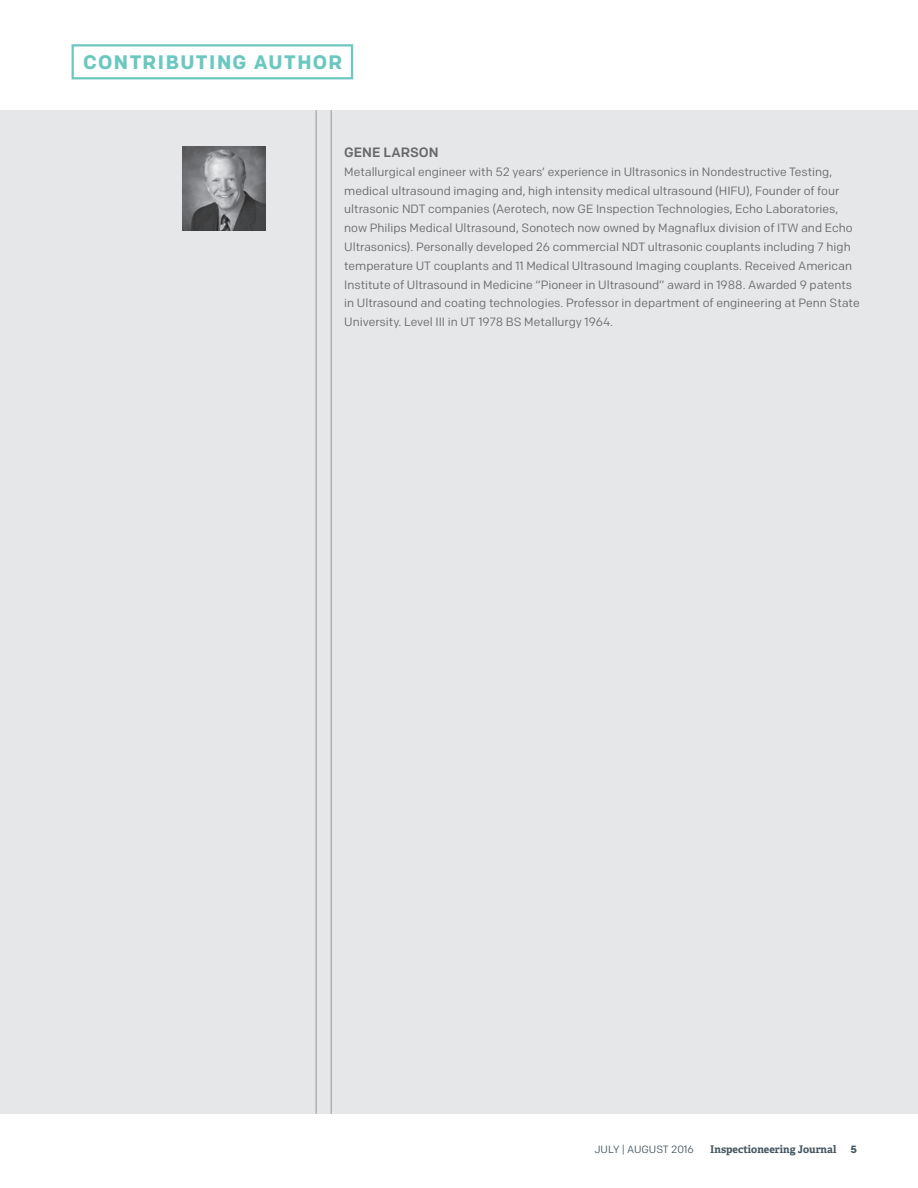
<style>
.page{position:relative;width:918px;height:1188px;background:#fff}
.page>*{position:absolute;margin:0;border:0;box-sizing:border-box;transform-origin:0 0}
.Page_section{font:700 19.5px "Colfax";letter-spacing:.07em;color:#6bc8c0}
.Author_Bio__Contribu{font:500 13.5px "Colfax";color:#69696c}
.Author_Bio__Contribu-2{font:12px/18.8px "Colfax";color:#69696c}
.t1{font:700 10.5px "Adelle";color:#45555f}
.t2{font:10.5px "Colfax";color:#45555f}
.t3{font:700 10.5px "Colfax";color:#45555f}
</style>
<div class="page">
<div style="left:0;top:110px;width:918px;height:1004px;background:#e6e7e9"></div>
<hr style="left:316px;top:110px;width:1px;height:1004px;background:#939598">
<hr style="left:331px;top:110px;width:1px;height:1004px;background:#939598">
<img style="left:182px;top:147px;width:84px;height:84px">
<div style="left:72px;top:44px;width:281px;height:35px;border:2px solid #6bc8c0"></div>
<p class="Page_section" style="left:83px;top:50px;width:260px">CONTRIBUTING AUTHOR</p>
<p class="Author_Bio__Contribu" style="left:344px;top:144px;width:96px">GENE LARSON</p>
<p class="Author_Bio__Contribu-2" style="left:344px;top:162px;width:517px">Metallurgical engineer with 52 years’ experience in Ultrasonics in Nondestructive Testing, medical ultrasound imaging and, high intensity medical ultrasound (HIFU), Founder of four ultrasonic NDT companies (Aerotech, now GE Inspection Technologies, Echo Laboratories, now Philips Medical Ultrasound, Sonotech now owned by Magnaflux division of ITW and Echo Ultrasonics). Personally developed 26 commercial NDT ultrasonic couplants including 7 high temperature UT couplants and 11 Medical Ultrasound Imaging couplants. Received American Institute of Ultrasound in Medicine “Pioneer in Ultrasound” award in 1988. Awarded 9 patents in Ultrasound and coating technologies. Professor in department of engineering at Penn State University. Level III in UT 1978 BS Metallurgy 1964.</p>
<p class="t2" style="left:594px;top:1143px;width:101px">JULY | AUGUST 2016</p>
<p class="t1" style="left:710px;top:1143px;width:128px">Inspectioneering Journal</p>
<p class="t3" style="left:851px;top:1143px;width:8px">5</p>
</div>
